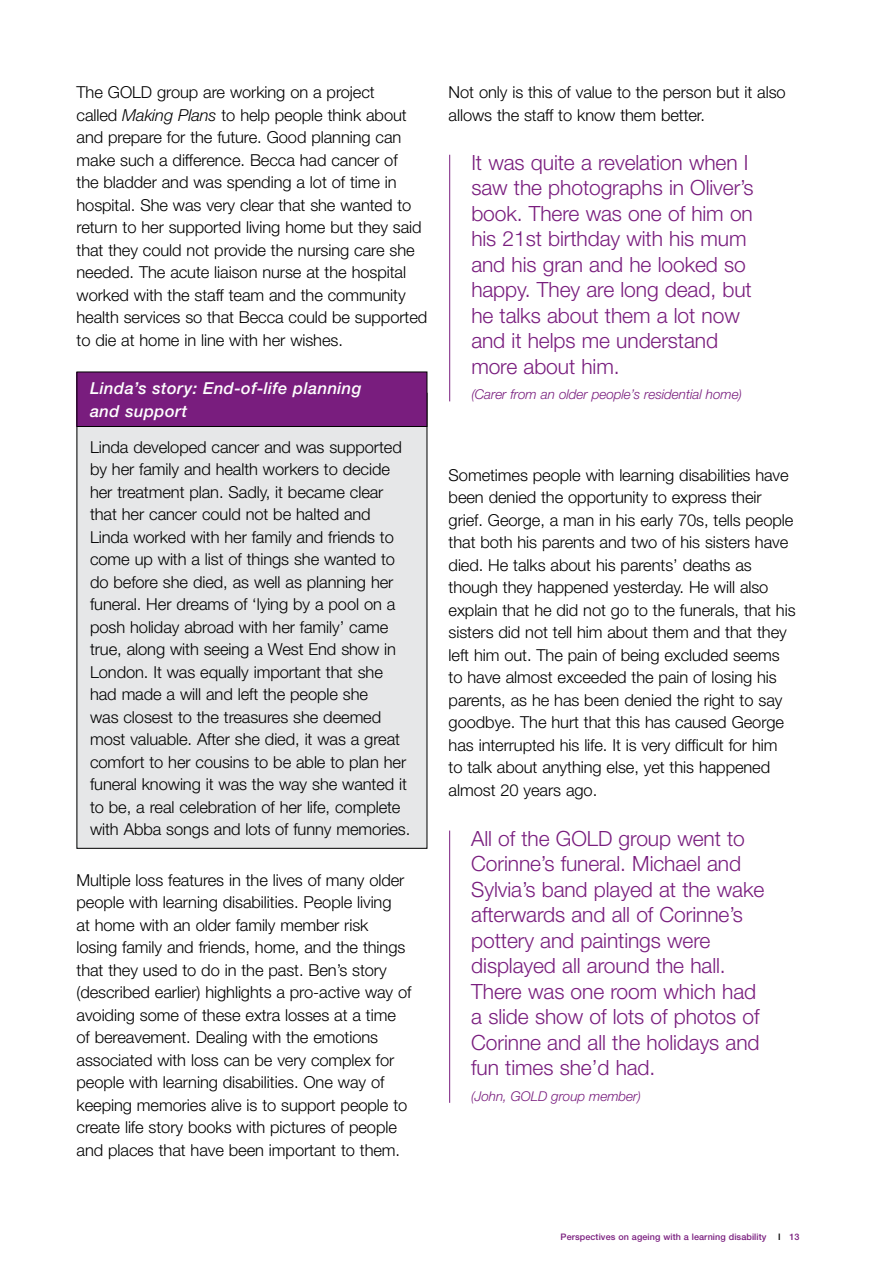
<style>
.page{position:relative;width:893px;height:1263px;background:#fff}
.page>*{position:absolute;margin:0;border:0;box-sizing:border-box;transform-origin:0 0}
.t1{font:300 21px/25.5px "Helvetica Neue";letter-spacing:-.005em;color:#791d7e}
.t2{font:300 16.5px/22.5px "Helvetica Neue";letter-spacing:-.005em;color:#000}
.t3{font:italic 500 16.5px/22.5px "Helvetica Neue";letter-spacing:.025em;color:#fff}
.t4{font:italic 300 13.5px "Helvetica Neue";letter-spacing:-.005em;color:#791d7e}
.t5{font:500 9px "Helvetica Neue";letter-spacing:.01em;color:#791d7e}
.s1{font-style:italic}
.s2{color:#000}
</style>
<div class="page">
<hr style="left:449px;top:155px;width:1px;height:246px;background:#791d7e">
<div style="left:77px;top:393px;width:350px;height:455px;background:#e6e7e8"></div>
<div style="left:77px;top:372px;width:350px;height:54px;background:#791d7e"></div>
<div style="left:77px;top:372px;width:350px;height:55px;border:1px solid #000"></div>
<hr style="left:449px;top:830px;width:1px;height:273px;background:#791d7e">
<p class="t2" style="left:77px;top:81px;width:352px">The GOLD group are working on a project<br>called <span class="s1">Making Plans</span> to help people think about and prepare for the future. Good planning can make such a difference. Becca had cancer of<br>the bladder and was spending a lot of time in hospital. She was very clear that she wanted to return to her supported living home but they said that they could not provide the nursing care she needed. The acute liaison nurse at the hospital worked with the staff team and the community health services so that Becca could be supported to die at home in line with her wishes.</p>
<p class="t3" style="left:90px;top:377px;width:273px">Linda’s story: End-of-life planning and support</p>
<p class="t2" style="left:90px;top:435px;width:322px">Linda developed cancer and was supported by her family and health workers to decide her treatment plan. Sadly, it became clear that her cancer could not be halted and Linda worked with her family and friends to come up with a list of things she wanted to do before she died, as well as planning her funeral. Her dreams of ‘lying by a pool on a posh holiday abroad with her family’ came true, along with seeing a West End show in London. It was equally important that she had made a will and left the people she<br>was closest to the treasures she deemed most valuable. After she died, it was a great comfort to her cousins to be able to plan her funeral knowing it was the way she wanted it to be, a real celebration of her life, complete with Abba songs and lots of funny memories.</p>
<p class="t2" style="left:77px;top:868px;width:336px">Multiple loss features in the lives of many older people with learning disabilities. People living<br>at home with an older family member risk losing family and friends, home, and the things that they used to do in the past. Ben’s story (described earlier) highlights a pro-active way of avoiding some of these extra losses at a time of bereavement. Dealing with the emotions associated with loss can be very complex for people with learning disabilities. One way of keeping memories alive is to support people to create life story books with pictures of people and places that have been important to them.</p>
<p class="t2" style="left:449px;top:81px;width:339px">Not only is this of value to the person but it also allows the staff to know them better.</p>
<p class="t1" style="left:471px;top:149px;width:284px">It was quite a revelation when I saw the photographs in Oliver’s book. There was one of him on his 21st birthday with his mum and his gran and he looked so happy. They are long dead, but he talks about them a lot now and it helps me understand more about him.</p>
<p class="t4" style="left:471px;top:386px;width:272px">(Carer from an older people’s residential home)</p>
<p class="t2" style="left:449px;top:463px;width:348px">Sometimes people with learning disabilities have been denied the opportunity to express their grief. George, a man in his early 70s, tells people that both his parents and two of his sisters have died. He talks about his parents’ deaths as though they happened yesterday. He will also explain that he did not go to the funerals, that his sisters did not tell him about them and that they left him out. The pain of being excluded seems to have almost exceeded the pain of losing his parents, as he has been denied the right to say goodbye. The hurt that this has caused George has interrupted his life. It is very difficult for him to talk about anything else, yet this happened almost 20 years ago.</p>
<p class="t1" style="left:471px;top:825px;width:294px">All of the GOLD group went to<br>Corinne’s funeral. Michael and<br>Sylvia’s band played at the wake afterwards and all of Corinne’s pottery and paintings were displayed all around the hall.<br>There was one room which had a slide show of lots of photos of<br>Corinne and all the holidays and fun times she’d had.</p>
<p class="t4" style="left:471px;top:1088px;width:171px">(John, GOLD group member)</p>
<p class="t5" style="left:561px;top:1232px;width:207px">Perspectives on ageing with a learning disability</p>
<p class="t5" style="left:778px;top:1232px;width:23px"><span class="s2">I</span> 13</p>
</div>
